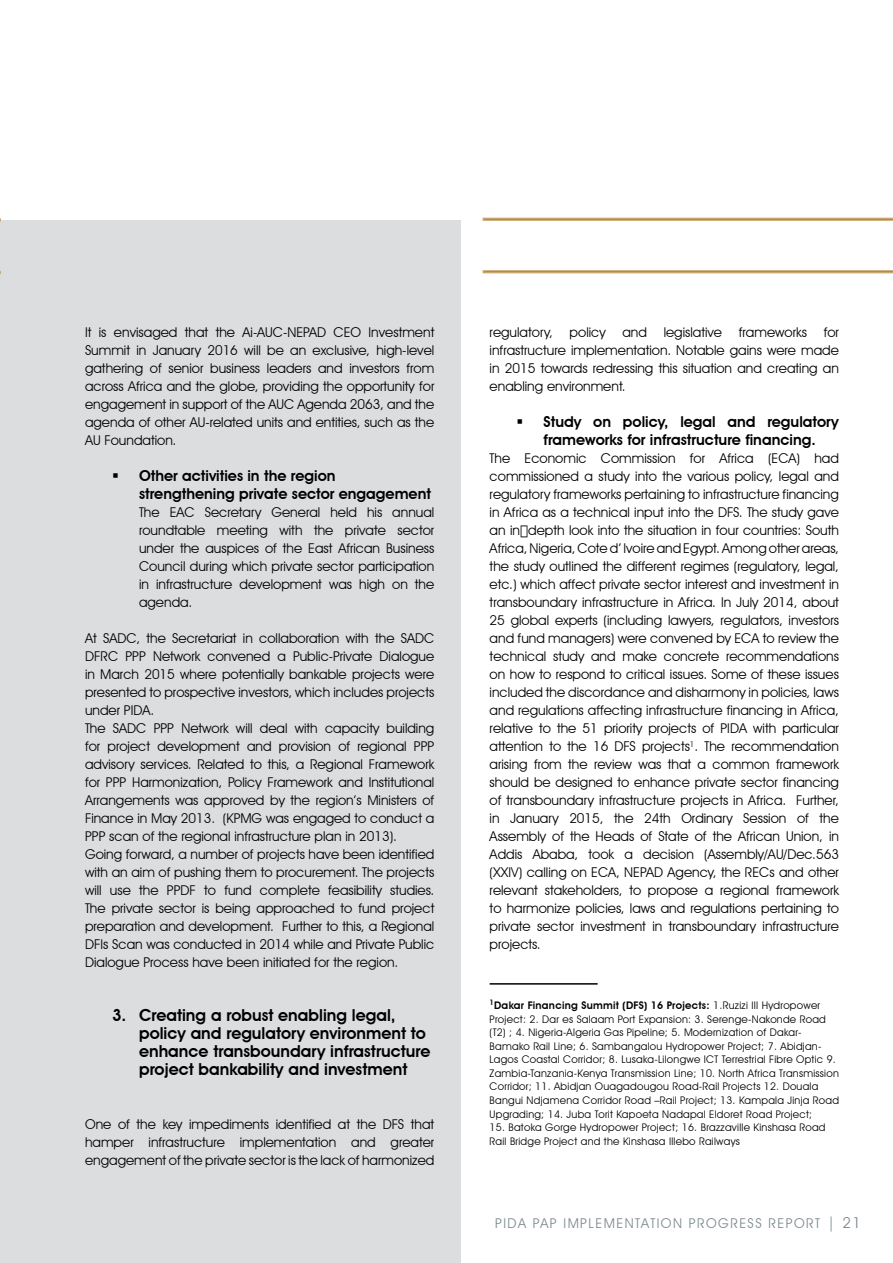
<style>
.page{position:relative;width:893px;height:1263px;background:#fff}
.page>*{position:absolute;margin:0;border:0;box-sizing:border-box;transform-origin:0 0}
.t1{font:600 16.5px/18px "Avant Garde IT Cby BT";color:#000}
.t2{font:600 15px/18px "Avant Garde IT Cby BT";color:#000}
.t3{font:13.5px/18px "Avant Garde IT Cby BT";color:#000;text-align:justify}
.t4{font:13.5px "Avant Garde IT Cby BT";letter-spacing:.11em;color:#7c8a8f}
.t5{font:10.5px/13.5px "Avant Garde IT Cby BT";letter-spacing:.025em;color:#000}
.s1{font-weight:600}
.s2{font-size:15px}
</style>
<div class="page">
<div style="left:0;top:220px;width:460px;height:1043px;background:#dbddde"></div>
<svg style="left:483px;top:218px;width:410px;height:3px"></svg>
<svg style="left:483px;top:270px;width:410px;height:3px"></svg>
<hr style="left:490px;top:983px;width:108px;height:2px;background:#000">
<p class="t3" style="left:85px;top:323px;width:351px">It is envisaged that the Ai-AUC-NEPAD CEO Investment Summit in January 2016 will be an exclusive, high-level gathering of senior business leaders and investors from across Africa and the globe, providing the opportunity for engagement in support of the AUC Agenda 2063, and the agenda of other AU-related units and entities, such as the AU Foundation.</p>
<p class="t2" style="left:139px;top:467px;width:293px;text-indent:-27px">▪ Other activities in the region strengthening private sector engagement</p>
<p class="t3" style="left:139px;top:503px;width:297px">The EAC Secretary General held his annual roundtable meeting with the private sector under the auspices of the East African Business Council during which private sector participation in infrastructure development was high on the agenda.</p>
<p class="t3" style="left:85px;top:629px;width:351px;text-align:left">At SADC, the Secretariat in collaboration with the SADC DFRC PPP Network convened a Public-Private Dialogue in March 2015 where potentially bankable projects were presented to prospective investors, which includes projects under PIDA.<br>The SADC PPP Network will deal with capacity building for project development and provision of regional PPP advisory services. Related to this, a Regional Framework for PPP Harmonization, Policy Framework and Institutional Arrangements was approved by the region’s Ministers of Finance in May 2013. (KPMG was engaged to conduct a PPP scan of the regional infrastructure plan in 2013).<br>Going forward, a number of projects have been identified with an aim of pushing them to procurement. The projects will use the PPDF to fund complete feasibility studies.<br>The private sector is being approached to fund project preparation and development. Further to this, a Regional DFIs Scan was conducted in 2014 while and Private Public Dialogue Process have been initiated for the region.</p>
<p class="t1" style="left:139px;top:1006px;width:293px;text-indent:-27px">3. Creating a robust enabling legal, policy and regulatory environment to enhance transboundary infrastructure project bankability and investment</p>
<p class="t3" style="left:85px;top:1115px;width:351px">One of the key impediments identified at the DFS that hamper infrastructure implementation and greater engagement of the private sector is the lack of harmonized</p>
<p class="t3" style="left:490px;top:323px;width:351px">regulatory, policy and legislative frameworks for infrastructure implementation. Notable gains were made in 2015 towards redressing this situation and creating an enabling environment.</p>
<p class="t2" style="left:517px;top:413px;width:324px;text-align:center">▪ Study on policy, legal and regulatory frameworks for infrastructure financing.</p>
<p class="t3" style="left:490px;top:449px;width:351px">The Economic Commission for Africa (ECA) had commissioned a study into the various policy, legal and regulatory frameworks pertaining to infrastructure financing in Africa as a technical input into the DFS. The study gave an in‐depth look into the situation in four countries: South Africa, Nigeria, Cote d’ Ivoire and Egypt. Among other areas, the study outlined the different regimes (regulatory, legal, etc.) which affect private sector interest and investment in transboundary infrastructure in Africa. In July 2014, about 25 global experts (including lawyers, regulators, investors and fund managers) were convened by ECA to review the technical study and make concrete recommendations on how to respond to critical issues. Some of these issues included the discordance and disharmony in policies, laws and regulations affecting infrastructure financing in Africa, relative to the 51 priority projects of PIDA with particular attention to the 16 DFS projects<sup>1</sup>. The recommendation arising from the review was that a common framework should be designed to enhance private sector financing of transboundary infrastructure projects in Africa. Further, in January 2015, the 24th Ordinary Session of the Assembly of the Heads of State of the African Union, in Addis Ababa, took a decision (Assembly/AU/Dec.563 (XXIV) calling on ECA, NEPAD Agency, the RECs and other relevant stakeholders, to propose a regional framework to harmonize policies, laws and regulations pertaining to private sector investment in transboundary infrastructure projects.</p>
<p class="t5" style="left:490px;top:999px;width:351px"><sup>1</sup><span class="s1">Dakar Financing Summit (DFS) 16 Projects:</span> 1.Ruzizi III Hydropower Project: 2. Dar es Salaam Port Expansion: 3. Serenge-Nakonde Road (T2) ; 4. Nigeria-Algeria Gas Pipeline; 5. Modernization of Dakar-Bamako Rail Line; 6. Sambangalou Hydropower Project; 7. Abidjan-Lagos Coastal Corridor; 8. Lusaka-Lilongwe ICT Terrestrial Fibre Optic 9.<br>Zambia-Tanzania-Kenya Transmission Line; 10. North Africa Transmission Corridor; 11. Abidjan Ouagadougou Road-Rail Projects 12. Douala Bangui Ndjamena Corridor Road –Rail Project; 13. Kampala Jinja Road Upgrading; 14. Juba Torit Kapoeta Nadapal Eldoret Road Project;</p>
<p class="t5" style="left:490px;top:1120px;width:337px">15. Batoka Gorge Hydropower Project; 16. Brazzaville Kinshasa Road<br>Rail Bridge Project and the Kinshasa Illebo Railways</p>
<p class="t4" style="left:495px;top:1215px;width:367px">PIDA PAP IMPLEMENTATION PROGRESS REPORT <span class="s2">| 21</span></p>
</div>
